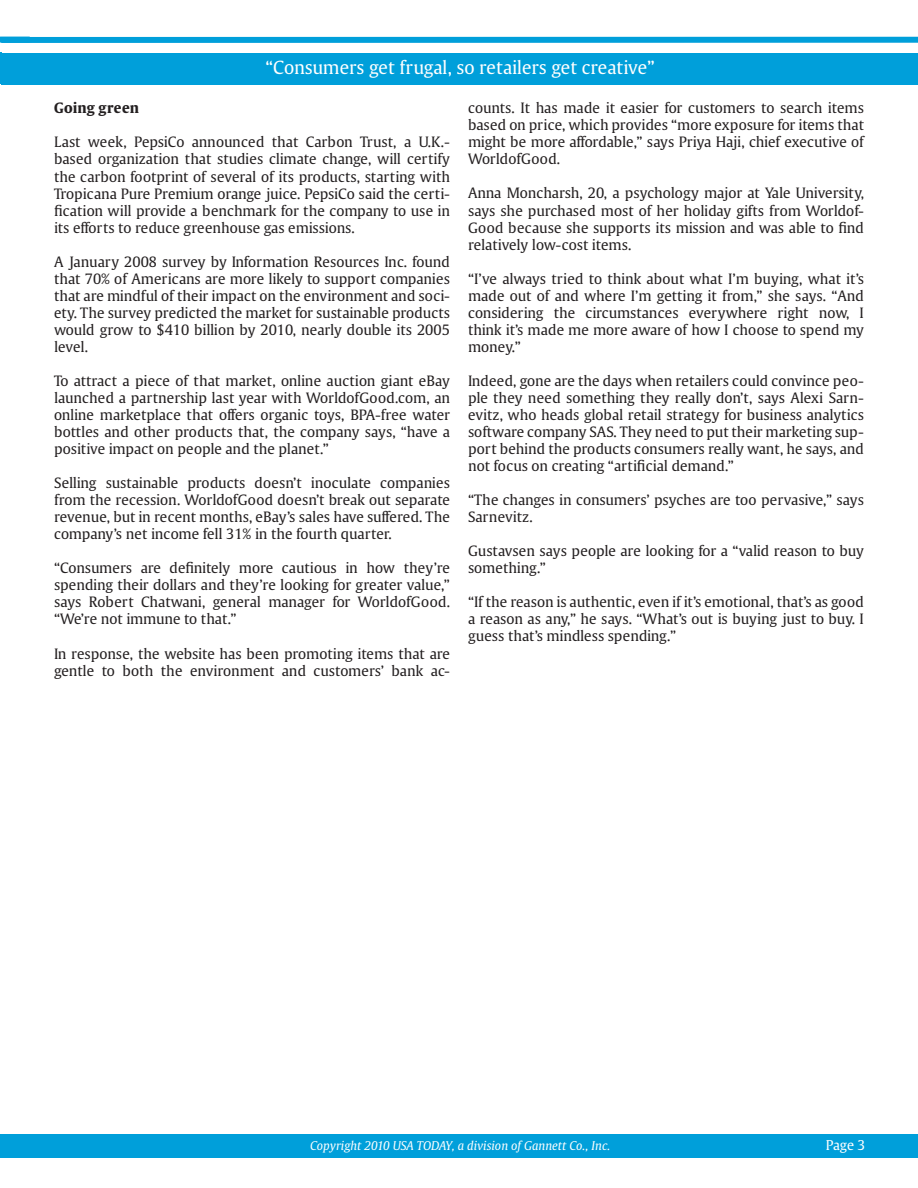
<style>
.page{position:relative;width:918px;height:1188px;background:#fff}
.page>*{position:absolute;margin:0;border:0;box-sizing:border-box;transform-origin:0 0}
.t1{font:18px "USAT Roman";color:#fff}
.t2{font:14.25px/17.1px "USAT Roman";letter-spacing:-.01em;color:#231f20;text-align:justify}
.t3{font:700 14.25px "USAT Roman";letter-spacing:.015em;color:#231f20}
.t4{font:13.5px "USAT Roman";color:#fff}
.t5{font:italic 12px "USAT Roman";color:#fff}
</style>
<div class="page">
<hr style="left:0;top:52px;width:1px;height:32px;background:#009fda">
<svg style="left:0;top:1135px;width:1px;height:23px"></svg>
<div style="left:1px;top:37px;width:917px;height:6px;background:#009fda"></div>
<div style="left:1px;top:53px;width:917px;height:31px;background:#009fda"></div>
<div style="left:1px;top:1134px;width:917px;height:23px;background:#009fda"></div>
<p class="t1" style="left:265px;top:56px;width:391px">“Consumers get frugal, so retailers get creative”</p>
<p class="t3" style="left:54px;top:99px;width:87px">Going green</p>
<p class="t2" style="left:54px;top:134px;width:398px">Last week, PepsiCo announced that Carbon Trust, a U.K.- based organization that studies climate change, will certify the carbon footprint of several of its products, starting with Tropicana Pure Premium orange juice. PepsiCo said the certi&shy;fication will provide a benchmark for the company to use in its efforts to reduce greenhouse gas emissions.</p>
<p class="t2" style="left:54px;top:253px;width:398px">A January 2008 survey by Information Resources Inc. found that 70% of Americans are more likely to support companies that are mindful of their impact on the environment and soci&shy;ety. The survey predicted the market for sustainable products would grow to $410 billion by 2010, nearly double its 2005 level.</p>
<p class="t2" style="left:54px;top:372px;width:398px">To attract a piece of that market, online auction giant eBay launched a partnership last year with WorldofGood.com, an online marketplace that offers organic toys, BPA-free water bottles and other products that, the company says, “have a positive impact on people and the planet.”</p>
<p class="t2" style="left:54px;top:474px;width:398px">Selling sustainable products doesn’t inoculate companies from the recession. WorldofGood doesn’t break out separate revenue, but in recent months, eBay’s sales have suffered. The company’s net income fell 31% in the fourth quarter.</p>
<p class="t2" style="left:54px;top:560px;width:398px">“Consumers are definitely more cautious in how they’re spending their dollars and they’re looking for greater value,” says Robert Chatwani, general manager for WorldofGood. “We’re not immune to that.”</p>
<p class="t2" style="left:54px;top:645px;width:398px">In response, the website has been promoting items that are gentle to both the environment and customers’ bank ac-</p>
<p class="t2" style="left:468px;top:100px;width:398px">counts. It has made it easier for customers to search items based on price, which provides “more exposure for items that might be more affordable,” says Priya Haji, chief executive of WorldofGood.</p>
<p class="t2" style="left:468px;top:185px;width:398px">Anna Moncharsh, 20, a psychology major at Yale University, says she purchased most of her holiday gifts from Worldof-Good because she supports its mission and was able to find relatively low-cost items.</p>
<p class="t2" style="left:468px;top:270px;width:398px">“I’ve always tried to think about what I’m buying, what it’s made out of and where I’m getting it from,” she says. “And considering the circumstances everywhere right now, I think it’s made me more aware of how I choose to spend my money.”</p>
<p class="t2" style="left:468px;top:372px;width:398px">Indeed, gone are the days when retailers could convince peo&shy;ple they need something they really don’t, says Alexi Sarn&shy;evitz, who heads global retail strategy for business analytics software company SAS. They need to put their marketing sup&shy;port behind the products consumers really want, he says, and not focus on creating “artificial demand.”</p>
<p class="t2" style="left:468px;top:491px;width:398px">“The changes in consumers’ psyches are too pervasive,” says<br>Sarnevitz.</p>
<p class="t2" style="left:468px;top:542px;width:398px">Gustavsen says people are looking for a “valid reason to buy something.”</p>
<p class="t2" style="left:468px;top:594px;width:398px">“If the reason is authentic, even if it’s emotional, that’s as good a reason as any,” he says. “What’s out is buying just to buy. I guess that’s mindless spending.”</p>
<p class="t5" style="left:310px;top:1139px;width:302px">Copyright 2010 USA TODAY, a division of Gannett Co., Inc.</p>
<p class="t4" style="left:826px;top:1137px;width:41px">Page 3</p>
</div>
